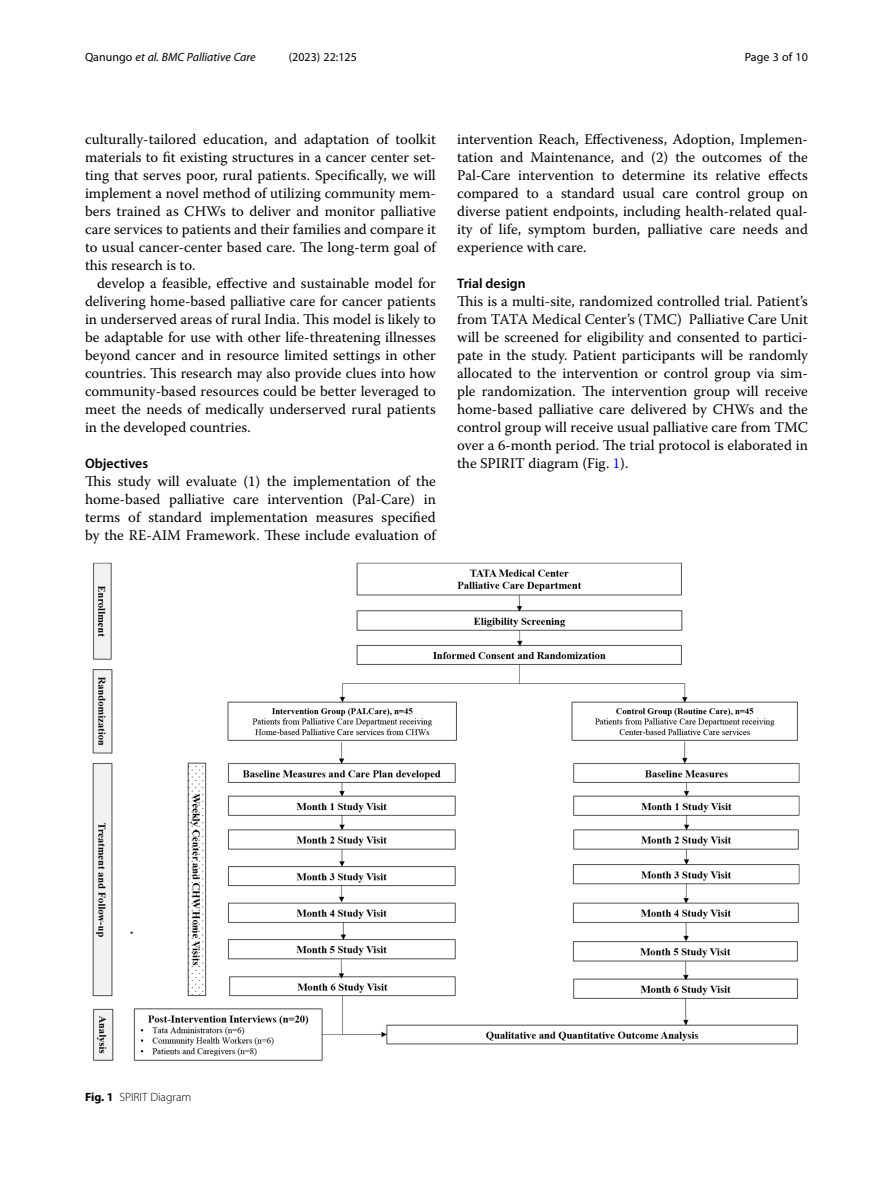
<style>
.page{position:relative;width:893px;height:1191px;background:#fff}
.page>*{position:absolute;margin:0;border:0;box-sizing:border-box;transform-origin:0 0}
.Body_Text{font:14.7px/18px "Warnock Pro";color:#000;text-align:justify}
.Body_Text_Indent{font:14.7px/18px "Warnock Pro";color:#000;text-align:justify}
.Head_2{font:600 13.8px "Myriad Pro";color:#000}
.t1{font:italic 12px "Myriad Pro";color:#000}
.t2{font:12px "Myriad Pro";color:#000}
.Figure_Caption{font:300 12px "Myriad Pro";color:#000}
.s1{font-style:normal}
.s2{color:#00f}
.s3{font-weight:700}
</style>
<div class="page">
<img style="left:92px;top:562px;width:708px;height:499px">
<p class="t1" style="left:85px;top:50px;width:172px"><span class="s1">Qanungo</span> et al. BMC Palliative Care</p>
<p class="t2" style="left:289px;top:50px;width:70px">(2023) 22:125</p>
<p class="t2" style="left:745px;top:50px;width:65px">Page 3 of 10</p>
<p class="Body_Text_Indent" style="left:85px;top:130px;width:352px">culturally-tailored education, and adaptation of toolkit materials to fit existing structures in a cancer center set&shy;ting that serves poor, rural patients. Specifically, we will implement a novel method of utilizing community mem&shy;bers trained as CHWs to deliver and monitor palliative care services to patients and their families and compare it to usual cancer-center based care. The long-term goal of this research is to.</p>
<p class="Body_Text_Indent" style="left:85px;top:274px;width:352px;text-indent:12px">develop a feasible, effective and sustainable model for delivering home-based palliative care for cancer patients in underserved areas of rural India. This model is likely to be adaptable for use with other life-threatening illnesses beyond cancer and in resource limited settings in other countries. This research may also provide clues into how community-based resources could be better leveraged to meet the needs of medically underserved rural patients in the developed countries.</p>
<p class="Head_2" style="left:85px;top:455px;width:65px">Objectives</p>
<p class="Body_Text" style="left:85px;top:472px;width:352px">This study will evaluate (1) the implementation of the home-based palliative care intervention (Pal-Care) in terms of standard implementation measures specified by the RE-AIM Framework. These include evaluation of</p>
<p class="Body_Text" style="left:457px;top:130px;width:352px">intervention Reach, Effectiveness, Adoption, Implemen&shy;tation and Maintenance, and (2) the outcomes of the Pal-Care intervention to determine its relative effects compared to a standard usual care control group on diverse patient endpoints, including health-related qual&shy;ity of life, symptom burden, palliative care needs and experience with care.</p>
<p class="Head_2" style="left:457px;top:275px;width:70px">Trial design</p>
<p class="Body_Text" style="left:457px;top:292px;width:352px">This is a multi-site, randomized controlled trial. Patient’s from TATA Medical Center’s (TMC) Palliative Care Unit will be screened for eligibility and consented to partici&shy;pate in the study. Patient participants will be randomly allocated to the intervention or control group via sim&shy;ple randomization. The intervention group will receive home-based palliative care delivered by CHWs and the control group will receive usual palliative care from TMC over a 6-month period. The trial protocol is elaborated in the SPIRIT diagram (Fig. <span class="s2">1</span>).</p>
<p class="Figure_Caption" style="left:85px;top:1090px;width:108px"><span class="s3">Fig. 1</span> SPIRIT Diagram</p>
</div>
